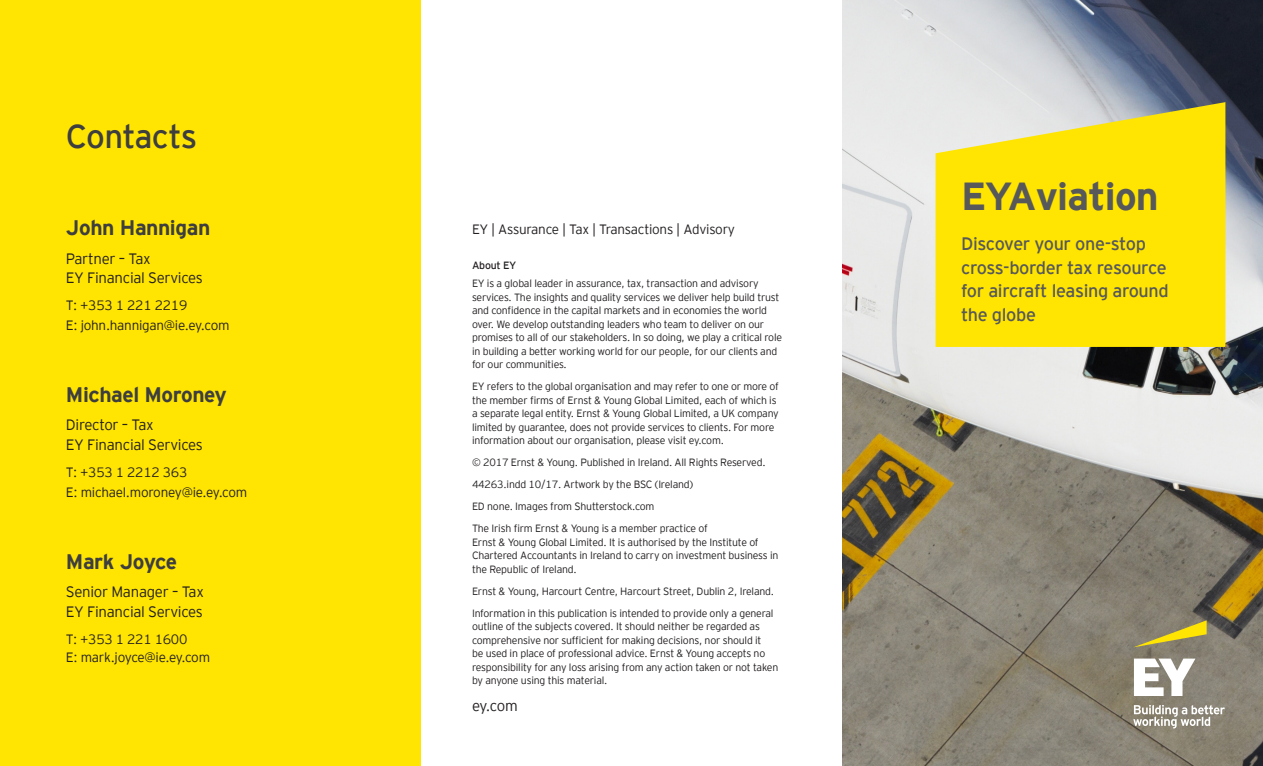
<style>
.page{position:relative;width:1263px;height:766px;background:#fff}
.page>*{position:absolute;margin:0;border:0;box-sizing:border-box;transform-origin:0 0}
.Headline_24pt{font:700 39px "EY Interstate";letter-spacing:-.02em;color:#57585a}
.Headline_1{font:33px "EY Interstate";letter-spacing:-.025em;color:#3e3e3f}
.Headline_3{font:700 21px "EY Interstate";letter-spacing:-.02em;color:#3e3e3f}
.Headline_24pt-2{font:18px/23.4px "EY Interstate";letter-spacing:-.02em;color:#57585a}
.Body_copy{font:300 15px/19.5px "EY Interstate";letter-spacing:-.02em;color:#231f20}
.EY_Boilerplate_Body{font:300 15px "EY Interstate";color:#231f20}
.Contacts_Details{font:300 13.5px "EY Interstate";letter-spacing:-.02em;color:#231f20}
.EY_Boilerplate_Body-2{font:300 13.5px "EY Interstate";letter-spacing:-.02em;color:#231f20}
.EY_Boilerplate_Body-3{font:300 10.5px/13.5px "EY Interstate";letter-spacing:-.02em;color:#231f20}
.EY_Boilerplate_Body-4{font:300 10.5px "EY Interstate";letter-spacing:-.02em;color:#231f20}
</style>
<div class="page">
<img style="left:842px;top:0;width:421px;height:765px">
<div style="left:0;top:0;width:421px;height:765px;background:#ffe501"></div>
<svg style="left:935px;top:102px;width:290px;height:245px;background:#fae318"></svg>
<svg style="left:1133px;top:620px;width:73px;height:27px;background:#a49854"></svg>
<svg style="left:1133px;top:658px;width:92px;height:70px"></svg>
<p class="Headline_1" style="left:66px;top:112px;width:133px">Contacts</p>
<p class="Headline_3" style="left:66px;top:213px;width:146px">John Hannigan</p>
<p class="Body_copy" style="left:66px;top:248px;width:138px">Partner – Tax<br>EY Financial Services</p>
<p class="Contacts_Details" style="left:66px;top:296px;width:123px">T: +353 1 221 2219</p>
<p class="Contacts_Details" style="left:66px;top:315px;width:165px">E: john.hannigan@ie.ey.com</p>
<p class="Headline_3" style="left:66px;top:379px;width:163px">Michael Moroney</p>
<p class="Body_copy" style="left:66px;top:414px;width:138px">Director – Tax<br>EY Financial Services</p>
<p class="Contacts_Details" style="left:66px;top:462px;width:123px">T: +353 1 2212 363</p>
<p class="Contacts_Details" style="left:66px;top:482px;width:183px">E: michael.moroney@ie.ey.com</p>
<p class="Headline_3" style="left:66px;top:546px;width:113px">Mark Joyce</p>
<p class="Body_copy" style="left:66px;top:581px;width:140px">Senior Manager – Tax<br>EY Financial Services</p>
<p class="Contacts_Details" style="left:66px;top:629px;width:123px">T: +353 1 221 1600</p>
<p class="Contacts_Details" style="left:66px;top:647px;width:146px">E: mark.joyce@ie.ey.com</p>
<p class="EY_Boilerplate_Body-2" style="left:472px;top:219px;width:265px">EY | Assurance | Tax | Transactions | Advisory</p>
<p class="EY_Boilerplate_Body-4" style="left:472px;top:258px;width:46px">About EY</p>
<p class="EY_Boilerplate_Body-3" style="left:472px;top:276px;width:312px">EY is a global leader in assurance, tax, transaction and advisory services. The insights and quality services we deliver help build trust and confidence in the capital markets and in economies the world over. We develop outstanding leaders who team to deliver on our promises to all of our stakeholders. In so doing, we play a critical role in building a better working world for our people, for our clients and for our communities.</p>
<p class="EY_Boilerplate_Body-3" style="left:472px;top:379px;width:308px">EY refers to the global organisation and may refer to one or more of the member firms of Ernst &amp; Young Global Limited, each of which is a separate legal entity. Ernst &amp; Young Global Limited, a UK company limited by guarantee, does not provide services to clients. For more information about our organisation, please visit ey.com.</p>
<p class="EY_Boilerplate_Body-3" style="left:472px;top:455px;width:295px">© 2017 Ernst &amp; Young. Published in Ireland. All Rights Reserved.</p>
<p class="EY_Boilerplate_Body-3" style="left:472px;top:477px;width:223px">44263.indd 10/17. Artwork by the BSC (Ireland)</p>
<p class="EY_Boilerplate_Body-3" style="left:472px;top:499px;width:184px">ED none. Images from Shutterstock.com</p>
<p class="EY_Boilerplate_Body-3" style="left:472px;top:521px;width:308px">The Irish firm Ernst &amp; Young is a member practice of<br>Ernst &amp; Young Global Limited. It is authorised by the Institute of Chartered Accountants in Ireland to carry on investment business in the Republic of Ireland.</p>
<p class="EY_Boilerplate_Body-3" style="left:472px;top:583px;width:304px">Ernst &amp; Young, Harcourt Centre, Harcourt Street, Dublin 2, Ireland.</p>
<p class="EY_Boilerplate_Body-3" style="left:472px;top:605px;width:308px">Information in this publication is intended to provide only a general outline of the subjects covered. It should neither be regarded as comprehensive nor sufficient for making decisions, nor should it<br>be used in place of professional advice. Ernst &amp; Young accepts no responsibility for any loss arising from any action taken or not taken by anyone using this material.</p>
<p class="EY_Boilerplate_Body" style="left:472px;top:694px;width:47px">ey.com</p>
<p class="Headline_24pt" style="left:961px;top:168px;width:199px">EYAviation</p>
<p class="Headline_24pt-2" style="left:961px;top:231px;width:209px">Discover your one-stop cross-border tax resource for aircraft leasing around the globe</p>
</div>
